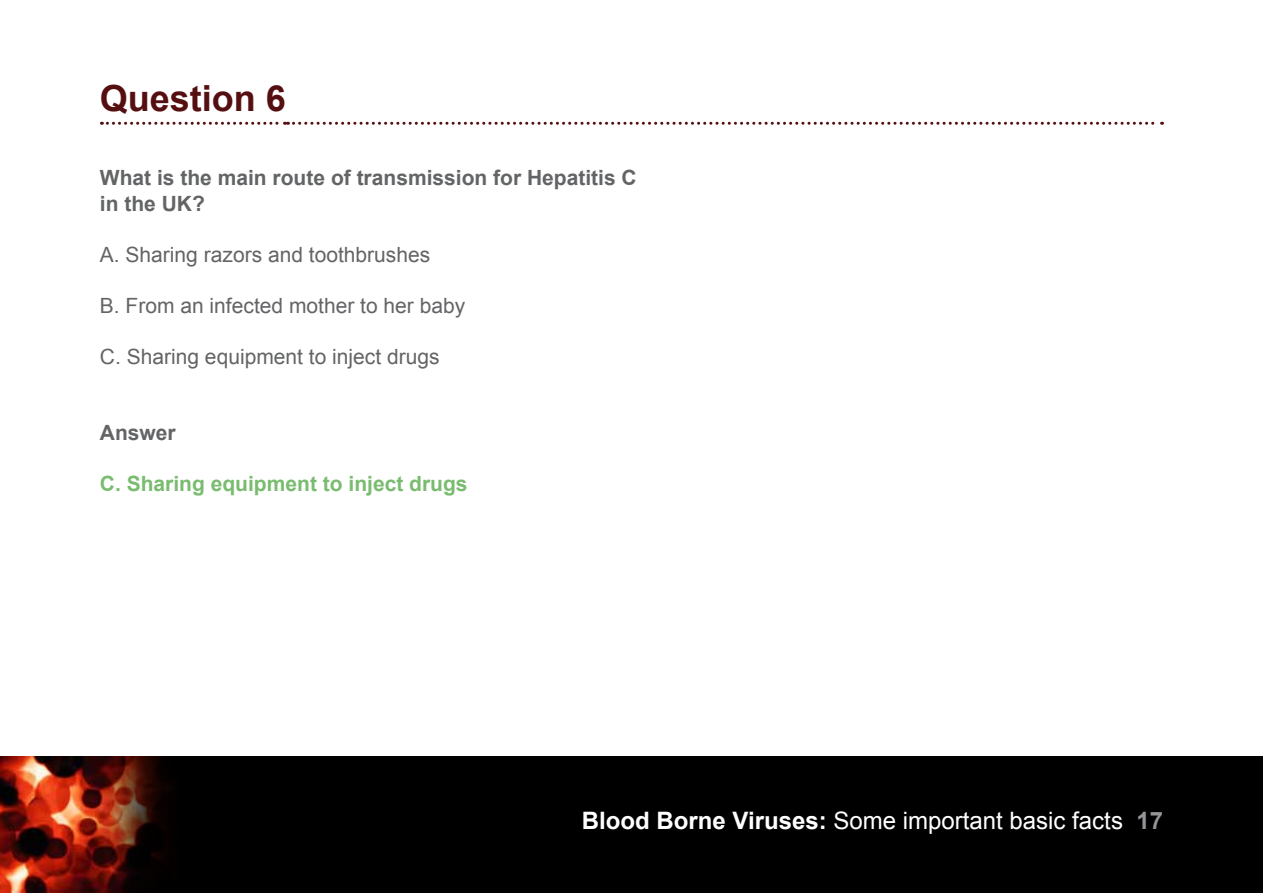
<style>
.page{position:relative;width:1263px;height:893px;background:#fff}
.page>*{position:absolute;margin:0;border:0;box-sizing:border-box;transform-origin:0 0}
.t1{font:700 36px "Arial";color:#560f11}
.t2{font:24px "Arial";color:#fff}
.t3{font:21px "Arial";color:#636466}
.t4{font:700 21px/25.5px "Arial";color:#636466}
.t5{font:700 21px "Arial";color:#79bc6f}
.s1{font-weight:700}
.s2{font-weight:700;color:#939598}
</style>
<div class="page">
<div style="left:0;top:757px;width:1263px;height:136px;background:#000"></div>
<img style="left:0;top:757px;width:168px;height:136px">
<svg style="left:101px;top:122px;width:1061px;height:3px"></svg>
<h1 class="t1" style="left:100px;top:78px;width:188px">Question 6</h1>
<p class="t4" style="left:100px;top:165px;width:538px">What is the main route of transmission for Hepatitis C in the UK?</p>
<p class="t3" style="left:100px;top:243px;width:332px">A. Sharing razors and toothbrushes</p>
<p class="t3" style="left:100px;top:294px;width:367px">B. From an infected mother to her baby</p>
<p class="t3" style="left:100px;top:345px;width:341px">C. Sharing equipment to inject drugs</p>
<p class="t4" style="left:100px;top:420px;width:77px">Answer</p>
<p class="t5" style="left:100px;top:472px;width:369px">C. Sharing equipment to inject drugs</p>
<p class="t2" style="left:582px;top:807px;width:583px"><span class="s1">Blood Borne Viruses:</span> Some important basic facts <span class="s2">17</span></p>
</div>
